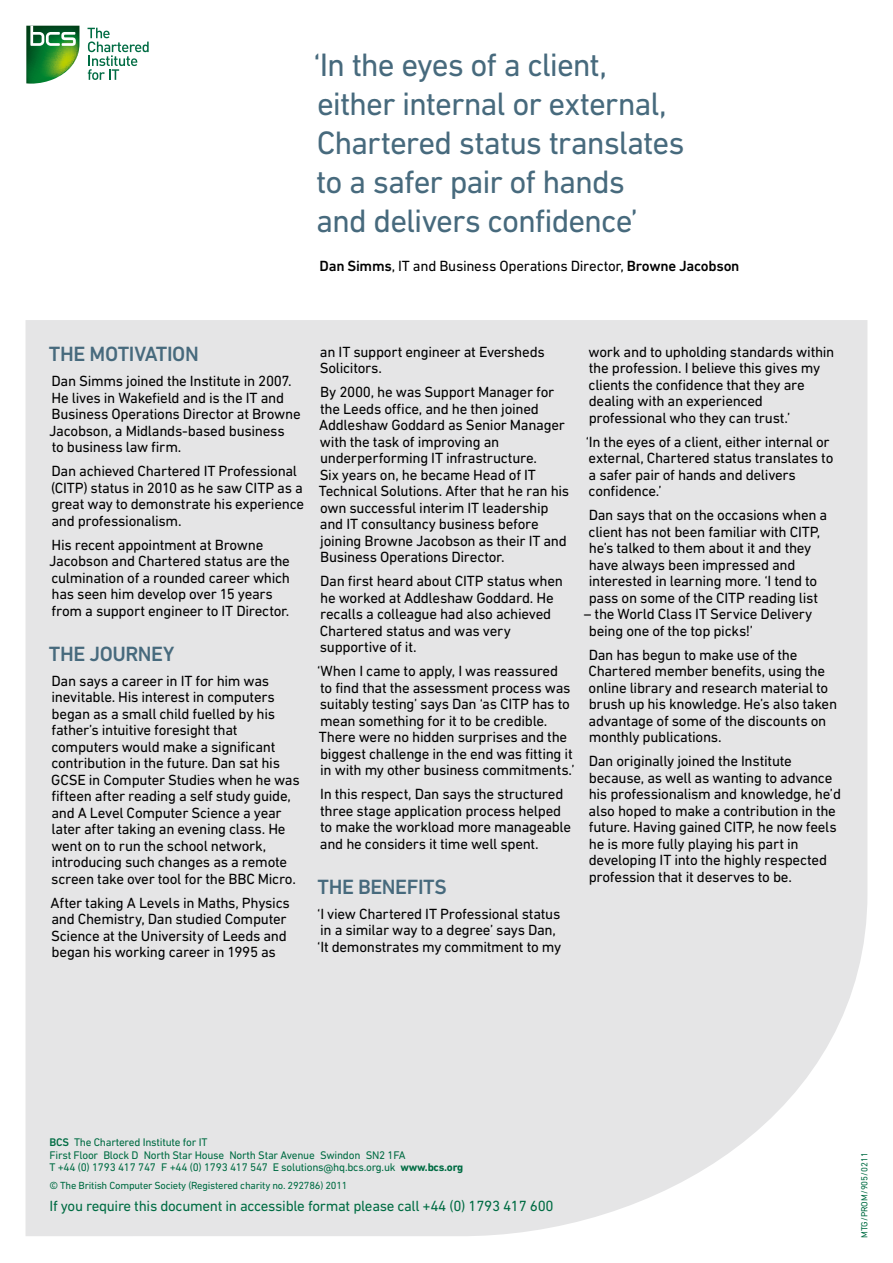
<style>
.page{position:relative;width:893px;height:1263px;background:#fff}
.page>*{position:absolute;margin:0;border:0;box-sizing:border-box;transform-origin:0 0}
.t1{font:33px/39px "DIN Next LT Pro";letter-spacing:-.03em;color:#476a7d}
.t2{font:500 21px "DIN Next LT Pro";letter-spacing:-.025em;color:#476a7d}
.t3{font:15px/16.5px "DIN Next LT Pro";letter-spacing:-.02em;color:#000}
.t4{font:15px "DIN Next LT Pro";letter-spacing:-.02em;color:#006c43}
.t5{font:11.25px/12.8px "DIN Next LT Pro";letter-spacing:-.02em;color:#006c43}
.t6{font:10.5px "DIN Next LT Pro";letter-spacing:-.02em;color:#006c43}
.t7{font:9px "DIN Next LT Pro";color:#006c43}
.s1{font-weight:500}
.s2{font-weight:700}
</style>
<div class="page">
<div style="left:26px;top:320px;width:841px;height:916px;background:#e5e5e6"></div>
<div style="left:861px;top:1143px;width:12px;height:95px;background:#fff"></div>
<svg style="left:26px;top:25px;width:54px;height:59px"></svg>
<svg style="left:88px;top:28px;width:61px;height:52px"></svg>
<h1 class="t1" style="left:313px;top:45px;width:373px">‘In the eyes of a client, either internal or external,<br>Chartered status translates to a safer pair of hands<br>and delivers confidence’</h1>
<p class="t3" style="left:320px;top:257px;width:421px"><span class="s1">Dan Simms</span>, IT and Business Operations Director, <span class="s1">Browne Jacobson</span></p>
<h2 class="t2" style="left:49px;top:342px;width:151px">THE MOTIVATION</h2>
<p class="t3" style="left:49px;top:373px;width:253px">Dan Simms joined the Institute in 2007.<br>He lives in Wakefield and is the IT and Business Operations Director at Browne Jacobson, a Midlands-based business<br>to business law firm.</p>
<p class="t3" style="left:51px;top:463px;width:255px">Dan achieved Chartered IT Professional (CITP) status in 2010 as he saw CITP as a great way to demonstrate his experience and professionalism.</p>
<p class="t3" style="left:49px;top:536px;width:242px">His recent appointment at Browne Jacobson and Chartered status are the culmination of a rounded career which has seen him develop over 15 years from a support engineer to IT Director.</p>
<h2 class="t2" style="left:49px;top:641px;width:127px">THE JOURNEY</h2>
<p class="t3" style="left:51px;top:672px;width:250px">Dan says a career in IT for him was inevitable. His interest in computers began as a small child fuelled by his father’s intuitive foresight that computers would make a significant contribution in the future. Dan sat his GCSE in Computer Studies when he was fifteen after reading a self study guide, and A Level Computer Science a year later after taking an evening class. He went on to run the school network, introducing such changes as a remote screen take over tool for the BBC Micro.</p>
<p class="t3" style="left:51px;top:894px;width:241px">After taking A Levels in Maths, Physics and Chemistry, Dan studied Computer Science at the University of Leeds and began his working career in 1995 as</p>
<p class="t3" style="left:320px;top:343px;width:227px">an IT support engineer at Eversheds<br>Solicitors.</p>
<p class="t3" style="left:319px;top:384px;width:252px">By 2000, he was Support Manager for the Leeds office, and he then joined Addleshaw Goddard as Senior Manager with the task of improving an underperforming IT infrastructure.<br>Six years on, he became Head of IT Technical Solutions. After that he ran his own successful interim IT leadership and IT consultancy business before joining Browne Jacobson as their IT and Business Operations Director.</p>
<p class="t3" style="left:320px;top:573px;width:245px">Dan first heard about CITP status when he worked at Addleshaw Goddard. He recalls a colleague had also achieved<br>Chartered status and was very supportive of it.</p>
<p class="t3" style="left:317px;top:663px;width:259px">‘When I came to apply, I was reassured<br>to find that the assessment process was suitably testing’ says Dan ‘as CITP has to mean something for it to be credible.<br>There were no hidden surprises and the biggest challenge in the end was fitting it in with my other business commitments.’</p>
<p class="t3" style="left:320px;top:786px;width:253px">In this respect, Dan says the structured three stage application process helped to make the workload more manageable and he considers it time well spent.</p>
<h2 class="t2" style="left:318px;top:874px;width:131px">THE BENEFITS</h2>
<p class="t3" style="left:317px;top:905px;width:245px">‘I view Chartered IT Professional status in a similar way to a degree’ says Dan, ‘It demonstrates my commitment to my</p>
<p class="t3" style="left:589px;top:343px;width:247px">work and to upholding standards within the profession. I believe this gives my clients the confidence that they are dealing with an experienced professional who they can trust.’</p>
<p class="t3" style="left:586px;top:433px;width:249px">‘In the eyes of a client, either internal or external, Chartered status translates to a safer pair of hands and delivers confidence.’</p>
<p class="t3" style="left:589px;top:507px;width:240px">Dan says that on the occasions when a client has not been familiar with CITP, he’s talked to them about it and they have always been impressed and interested in learning more. ‘I tend to pass on some of the CITP reading list</p>
<p class="t3" style="left:589px;top:606px;width:225px;text-indent:-5px">– the World Class IT Service Delivery being one of the top picks!’</p>
<p class="t3" style="left:588px;top:646px;width:250px">Dan has begun to make use of the Chartered member benefits, using the online library and research material to brush up his knowledge. He’s also taken advantage of some of the discounts on monthly publications.</p>
<p class="t3" style="left:588px;top:753px;width:254px">Dan originally joined the Institute because, as well as wanting to advance his professionalism and knowledge, he’d also hoped to make a contribution in the future. Having gained CITP, he now feels he is more fully playing his part in developing IT into the highly respected profession that it deserves to be.</p>
<p class="t5" style="left:50px;top:1135px;width:415px"><span class="s1">BCS</span> The Chartered Institute for IT<br>First Floor Block D North Star House North Star Avenue Swindon SN2 1FA<br>T +44 (0) 1793 417 747 F +44 (0) 1793 417 547 E solutions@hq.bcs.org.uk <span class="s2">www.bcs.org</span></p>
<p class="t6" style="left:50px;top:1180px;width:300px">© The British Computer Society (Registered charity no. 292786) 2011</p>
<p class="t4" style="left:50px;top:1197px;width:506px">If you require this document in accessible format please call +44 (0) 1793 417 600</p>
<p class="t7" style="left:859px;top:1238px;width:87px;rotate:-90deg">MTG/PROM/905/0211</p>
</div>
